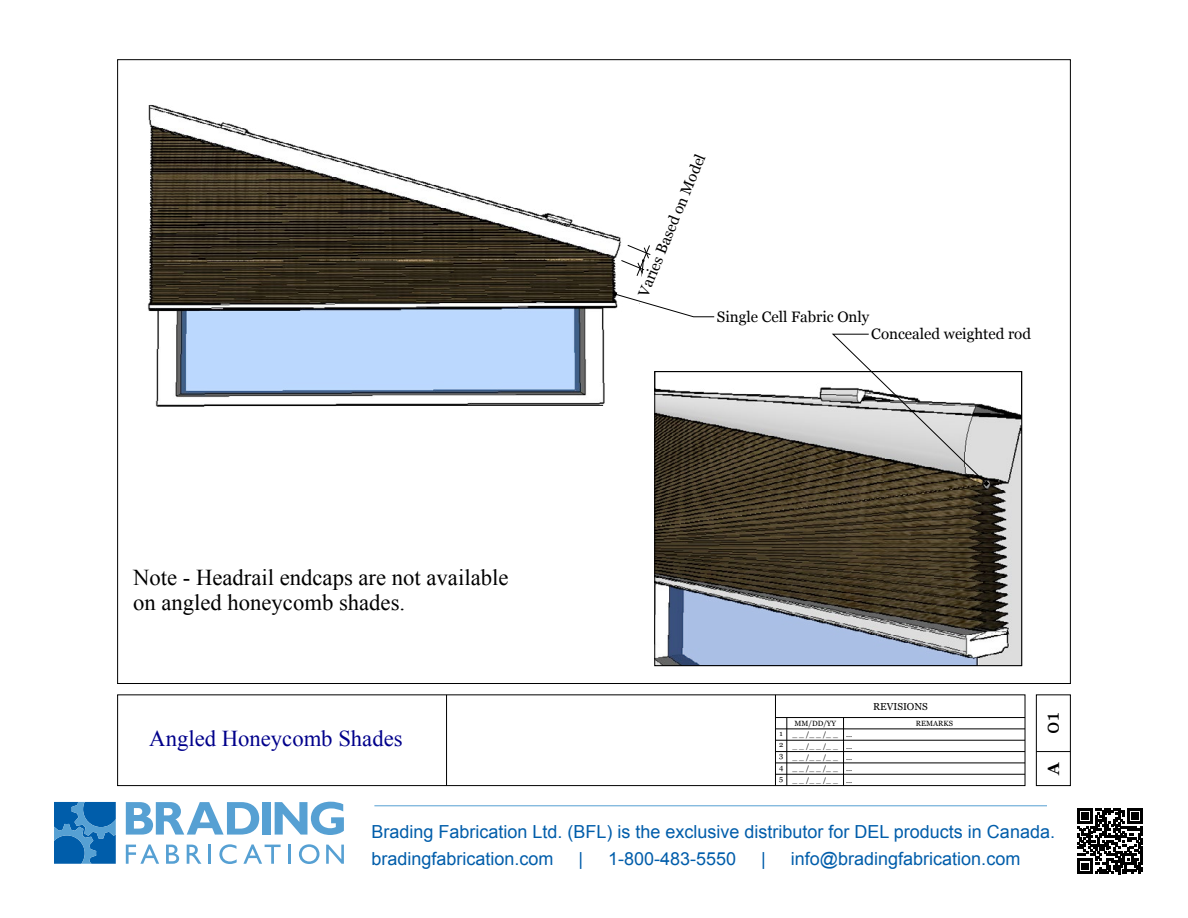
<style>
.page{position:relative;width:1188px;height:918px;background:#fff}
.page>*{position:absolute;margin:0;border:0;box-sizing:border-box;transform-origin:0 0}
.t1{font:22.65px/25px "Times New Roman";color:#000}
.t2{font:22.65px "Times New Roman";color:#00008b}
.t3{font:20.1px "Georgia";color:#000}
.t4{font:18px/27px "Arial";color:#005daa}
.t5{font:700 16.35px "Georgia";color:#000}
.t6{font:15.15px "Georgia";color:#000}
.t7{font:10.05px "Georgia";color:#000}
.t8{font:7.5px/11.4px "Georgia";color:#000;text-align:justify}
</style>
<div class="page">
<svg style="left:126px;top:802px;width:133px;height:33px"></svg>
<div style="left:263px;top:802px;width:8px;height:33px;background:#56a0d3"></div>
<svg style="left:275px;top:802px;width:69px;height:33px"></svg>
<svg style="left:126px;top:844px;width:33px;height:20px"></svg>
<svg style="left:166px;top:845px;width:13px;height:19px"></svg>
<svg style="left:187px;top:845px;width:14px;height:19px"></svg>
<hr style="left:208px;top:845px;width:3px;height:19px;background:#56a0d3">
<svg style="left:219px;top:844px;width:18px;height:20px"></svg>
<svg style="left:243px;top:844px;width:38px;height:20px"></svg>
<hr style="left:288px;top:845px;width:3px;height:19px;background:#56a0d3">
<svg style="left:299px;top:844px;width:21px;height:20px"></svg>
<svg style="left:326px;top:845px;width:18px;height:19px"></svg>
<svg style="left:54px;top:802px;width:62px;height:62px;background:#1c72b6"></svg>
<svg style="left:1077px;top:808px;width:66px;height:66px"></svg>
<hr style="left:374px;top:805px;width:673px;height:1px;background:#56a0d3">
<div style="left:1036px;top:694px;width:35px;height:92px;border:1px solid #000"></div>
<div style="left:117px;top:694px;width:908px;height:92px;border:1px solid #000"></div>
<hr style="left:446px;top:695px;width:1px;height:91px;background:#000">
<hr style="left:775px;top:695px;width:1px;height:91px;background:#000">
<hr style="left:775px;top:774px;width:250px;height:1px;background:#000">
<hr style="left:775px;top:763px;width:250px;height:1px;background:#000">
<hr style="left:775px;top:751px;width:250px;height:1px;background:#000">
<hr style="left:775px;top:740px;width:250px;height:1px;background:#000">
<hr style="left:775px;top:729px;width:250px;height:1px;background:#000">
<hr style="left:775px;top:717px;width:250px;height:1px;background:#000">
<hr style="left:787px;top:718px;width:1px;height:68px;background:#000">
<hr style="left:843px;top:718px;width:1px;height:68px;background:#000">
<hr style="left:1036px;top:751px;width:34px;height:1px;background:#000">
<svg style="left:632px;top:245px;width:83px;height:72px"></svg>
<img style="left:656px;top:387px;width:364px;height:277px">
<svg style="left:832px;top:334px;width:157px;height:152px"></svg>
<div style="left:654px;top:371px;width:368px;height:295px;border:1px solid #000"></div>
<img style="left:147px;top:104px;width:485px;height:303px">
<hr style="left:158px;top:405px;width:445px;height:1px;background:#000">
<p class="t1" style="left:133px;top:565px;width:377px">Note - Headrail endcaps are not available on angled honeycomb shades.</p>
<p class="t2" style="left:149px;top:723px;width:255px">Angled Honeycomb Shades</p>
<p class="t6" style="left:633px;top:292px;width:154px;rotate:-68deg">Varies Based on Model</p>
<p class="t6" style="left:717px;top:306px;width:154px">Single Cell Fabric Only</p>
<p class="t6" style="left:871px;top:323px;width:161px">Concealed weighted rod</p>
<p class="t8" style="left:779px;top:727px;width:6px">1<br>2<br>3<br>4<br>5</p>
<p class="t7" style="left:873px;top:699px;width:56px">REVISIONS</p>
<p class="t8" style="left:794px;top:717px;width:43px">MM/DD/YY</p>
<p class="t8" style="left:916px;top:717px;width:39px">REMARKS</p>
<p class="t8" style="left:792px;top:729px;width:61px">_ _ /_ _ /_ _ ...</p>
<p class="t8" style="left:792px;top:740px;width:61px">_ _ /_ _ /_ _ ...</p>
<p class="t8" style="left:792px;top:751px;width:61px">_ _ /_ _ /_ _ ...</p>
<p class="t8" style="left:792px;top:763px;width:61px">_ _ /_ _ /_ _ ...</p>
<p class="t8" style="left:792px;top:774px;width:61px">_ _ /_ _ /_ _ ...</p>
<p class="t3" style="left:1037px;top:734px;width:23px;rotate:-90deg">01</p>
<p class="t5" style="left:1041px;top:775px;width:15px;rotate:-90deg">A</p>
<p class="t4" style="left:371px;top:818px;width:685px">Brading Fabrication Ltd. (BFL) is the exclusive distributor for DEL products in Canada. bradingfabrication.com</p>
<p class="t4" style="left:578px;top:845px;width:6px">|</p>
<p class="t4" style="left:608px;top:845px;width:130px">1-800-483-5550</p>
<p class="t4" style="left:761px;top:845px;width:6px">|</p>
<p class="t4" style="left:791px;top:845px;width:231px">info@bradingfabrication.com</p>
</div>
